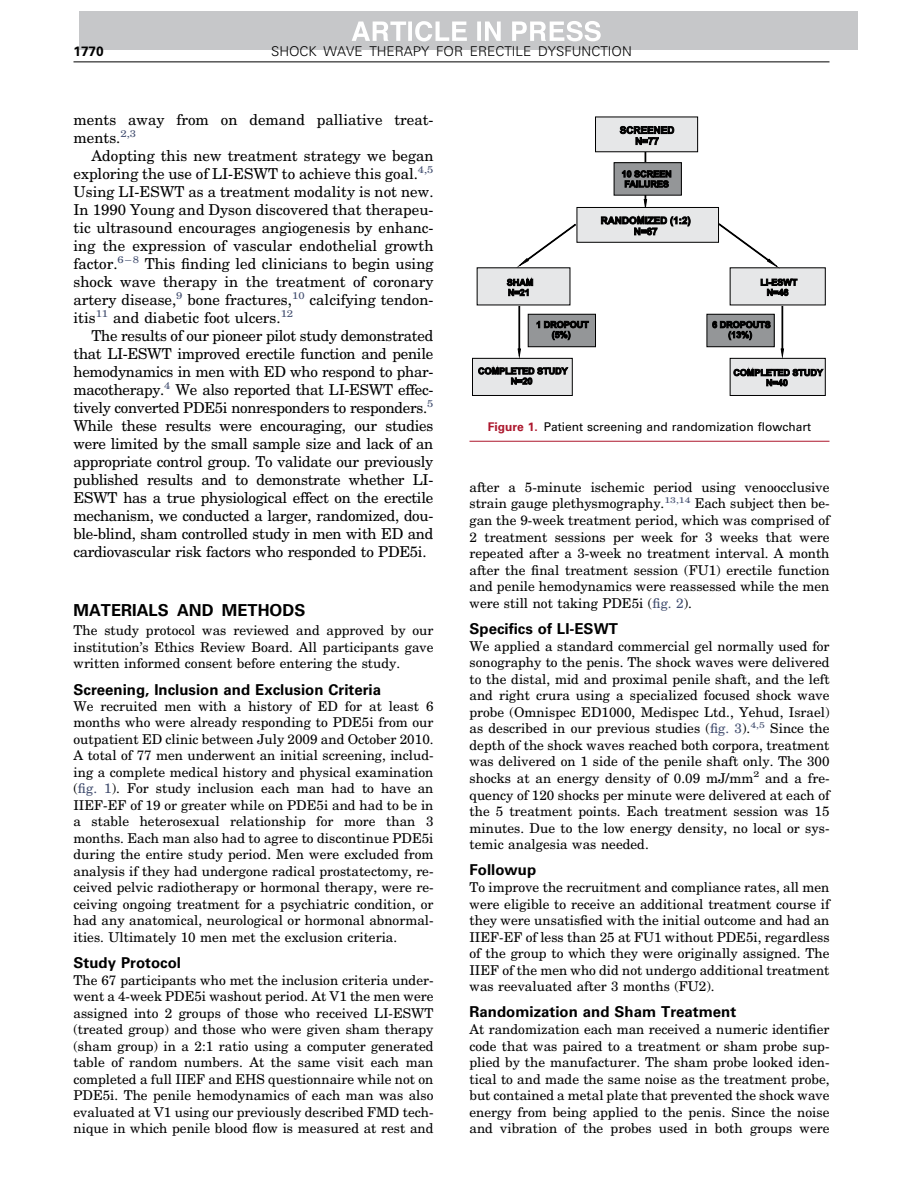
<style>
.page{position:relative;width:918px;height:1188px;background:#fff}
.page>*{position:absolute;margin:0;border:0;box-sizing:border-box;transform-origin:0 0}
.t1{font:700 16.5px "Univers";color:#000}
.t2{font:15px/18px "New Century Schlbk";color:#000;text-align:justify}
.t3{font:700 15px "Univers";color:#000}
.t4{font:13.5px/16.5px "New Century Schlbk";color:#000;text-align:justify}
.t5{font:300 13.5px "Univers";color:#000}
.t6{font:700 13.5px "Univers";color:#000}
.t7{font:12px "Univers";color:#000}
.s1{color:#3f4b6d}
.s2{font-weight:700;color:#ac162c}
</style>
<div class="page">
<div style="left:80px;top:11px;width:778px;height:39px;background:#c6c7c9"></div>
<svg style="left:512px;top:21px;width:89px;height:20px"></svg>
<svg style="left:477px;top:22px;width:24px;height:19px"></svg>
<svg style="left:352px;top:21px;width:115px;height:20px"></svg>
<div style="left:528px;top:314px;width:68px;height:33px;background:#949698"></div>
<div style="left:528px;top:314px;width:68px;height:33px;border:1px solid #000"></div>
<div style="left:707px;top:314px;width:67px;height:33px;background:#949698"></div>
<div style="left:707px;top:314px;width:68px;height:33px;border:1px solid #000"></div>
<div style="left:730px;top:358px;width:95px;height:37px;background:#e6e7e8"></div>
<div style="left:730px;top:358px;width:96px;height:38px;border:1px solid #000"></div>
<div style="left:472px;top:358px;width:100px;height:37px;background:#e6e7e8"></div>
<div style="left:472px;top:358px;width:101px;height:38px;border:1px solid #000"></div>
<div style="left:614px;top:163px;width:67px;height:32px;background:#949698"></div>
<div style="left:614px;top:162px;width:68px;height:34px;border:1px solid #000"></div>
<div style="left:596px;top:117px;width:102px;height:35px;background:#e6e7e8"></div>
<svg style="left:620px;top:126px;width:54px;height:19px"></svg>
<svg style="left:478px;top:366px;width:90px;height:19px"></svg>
<svg style="left:733px;top:368px;width:91px;height:18px"></svg>
<svg style="left:537px;top:321px;width:52px;height:19px"></svg>
<svg style="left:712px;top:321px;width:59px;height:19px"></svg>
<div style="left:577px;top:207px;width:142px;height:35px;background:#e6e7e8"></div>
<div style="left:577px;top:207px;width:142px;height:36px;border:1px solid #000"></div>
<div style="left:730px;top:268px;width:95px;height:37px;background:#e6e7e8"></div>
<div style="left:477px;top:268px;width:93px;height:37px;background:#e6e7e8"></div>
<svg style="left:719px;top:223px;width:58px;height:44px"></svg>
<svg style="left:519px;top:224px;width:57px;height:42px"></svg>
<svg style="left:761px;top:279px;width:36px;height:17px"></svg>
<svg style="left:507px;top:278px;width:26px;height:18px"></svg>
<svg style="left:781px;top:306px;width:3px;height:52px"></svg>
<svg style="left:518px;top:306px;width:3px;height:52px"></svg>
<svg style="left:622px;top:151px;width:49px;height:58px"></svg>
<svg style="left:601px;top:216px;width:90px;height:19px"></svg>
<hr style="left:470px;top:441px;width:360px;height:1px;background:#ac162c">
<hr style="left:74px;top:62px;width:756px;height:1px;background:#000">
<p class="t6" style="left:73px;top:44px;width:32px">1770</p>
<p class="t5" style="left:271px;top:43px;width:362px">SHOCK WAVE THERAPY FOR ERECTILE DYSFUNCTION</p>
<p class="t2" style="left:74px;top:111px;width:362px">ments away from on demand palliative treat&shy;ments.<sup>2,3</sup></p>
<p class="t2" style="left:73px;top:147px;width:362px;text-indent:18px">Adopting this new treatment strategy we began exploring the use of LI-ESWT to achieve this goal.<sup>4,5<br></sup>Using LI-ESWT as a treatment modality is not new.<br>In 1990 Young and Dyson discovered that therapeu&shy;tic ultrasound encourages angiogenesis by enhanc&shy;ing the expression of vascular endothelial growth factor.<sup>6–8</sup> This finding led clinicians to begin using shock wave therapy in the treatment of coronary artery disease,<sup>9</sup> bone fractures,<sup>10</sup> calcifying tendon&shy;itis<sup>11</sup> and diabetic foot ulcers.<sup>12</sup></p>
<p class="t2" style="left:73px;top:327px;width:361px;text-indent:18px">The results of our pioneer pilot study demonstrated that LI-ESWT improved erectile function and penile hemodynamics in men with ED who respond to phar&shy;macotherapy.<sup>4</sup> We also reported that LI-ESWT effec&shy;tively converted PDE5i nonresponders to responders.<sup>5<br></sup>While these results were encouraging, our studies were limited by the small sample size and lack of an appropriate control group. To validate our previously published results and to demonstrate whether LI-ESWT has a true physiological effect on the erectile mechanism, we conducted a larger, randomized, dou&shy;ble-blind, sham controlled study in men with ED and cardiovascular risk factors who responded to PDE5i.</p>
<p class="t1" style="left:74px;top:600px;width:233px">MATERIALS AND METHODS</p>
<p class="t4" style="left:74px;top:622px;width:362px">The study protocol was reviewed and approved by our institution’s Ethics Review Board. All participants gave written informed consent before entering the study.</p>
<p class="t3" style="left:74px;top:680px;width:309px">Screening, Inclusion and Exclusion Criteria</p>
<p class="t4" style="left:74px;top:698px;width:362px">We recruited men with a history of ED for at least 6 months who were already responding to PDE5i from our outpatient ED clinic between July 2009 and October 2010.<br>A total of 77 men underwent an initial screening, includ&shy;ing a complete medical history and physical examination (<span class="s1">fig. 1</span>). For study inclusion each man had to have an IIEF-EF of 19 or greater while on PDE5i and had to be in a stable heterosexual relationship for more than 3 months. Each man also had to agree to discontinue PDE5i during the entire study period. Men were excluded from analysis if they had undergone radical prostatectomy, re&shy;ceived pelvic radiotherapy or hormonal therapy, were re&shy;ceiving ongoing treatment for a psychiatric condition, or had any anatomical, neurological or hormonal abnormal&shy;ities. Ultimately 10 men met the exclusion criteria.</p>
<p class="t3" style="left:74px;top:954px;width:109px">Study Protocol</p>
<p class="t4" style="left:74px;top:972px;width:362px">The 67 participants who met the inclusion criteria under&shy;went a 4-week PDE5i washout period. At V1 the men were assigned into 2 groups of those who received LI-ESWT (treated group) and those who were given sham therapy (sham group) in a 2:1 ratio using a computer generated table of random numbers. At the same visit each man completed a full IIEF and EHS questionnaire while not on PDE5i. The penile hemodynamics of each man was also evaluated at V1 using our previously described FMD tech&shy;nique in which penile blood flow is measured at rest and</p>
<p class="t7" style="left:488px;top:420px;width:325px"><span class="s2">Figure 1.</span> Patient screening and randomization flowchart</p>
<p class="t4" style="left:469px;top:479px;width:362px">after a 5-minute ischemic period using venoocclusive strain gauge plethysmography.<sup>13,14</sup> Each subject then be&shy;gan the 9-week treatment period, which was comprised of 2 treatment sessions per week for 3 weeks that were repeated after a 3-week no treatment interval. A month after the final treatment session (FU1) erectile function and penile hemodynamics were reassessed while the men were still not taking PDE5i (<span class="s1">fig. 2</span>).</p>
<p class="t3" style="left:470px;top:620px;width:150px">Specifics of LI-ESWT</p>
<p class="t4" style="left:470px;top:638px;width:362px">We applied a standard commercial gel normally used for sonography to the penis. The shock waves were delivered to the distal, mid and proximal penile shaft, and the left and right crura using a specialized focused shock wave probe (Omnispec ED1000, Medispec Ltd., Yehud, Israel) as described in our previous studies (<span class="s1">fig. 3</span>).<sup>4,5</sup> Since the depth of the shock waves reached both corpora, treatment was delivered on 1 side of the penile shaft only. The 300 shocks at an energy density of 0.09 mJ/mm<sup>2</sup> and a fre&shy;quency of 120 shocks per minute were delivered at each of the 5 treatment points. Each treatment session was 15 minutes. Due to the low energy density, no local or sys&shy;temic analgesia was needed.</p>
<p class="t3" style="left:470px;top:861px;width:68px">Followup</p>
<p class="t4" style="left:470px;top:879px;width:362px">To improve the recruitment and compliance rates, all men were eligible to receive an additional treatment course if they were unsatisfied with the initial outcome and had an IIEF-EF of less than 25 at FU1 without PDE5i, regardless of the group to which they were originally assigned. The IIEF of the men who did not undergo additional treatment was reevaluated after 3 months (FU2).</p>
<p class="t3" style="left:470px;top:1003px;width:268px">Randomization and Sham Treatment</p>
<p class="t4" style="left:470px;top:1021px;width:362px">At randomization each man received a numeric identifier code that was paired to a treatment or sham probe sup&shy;plied by the manufacturer. The sham probe looked iden&shy;tical to and made the same noise as the treatment probe, but contained a metal plate that prevented the shock wave energy from being applied to the penis. Since the noise and vibration of the probes used in both groups were</p>
</div>
